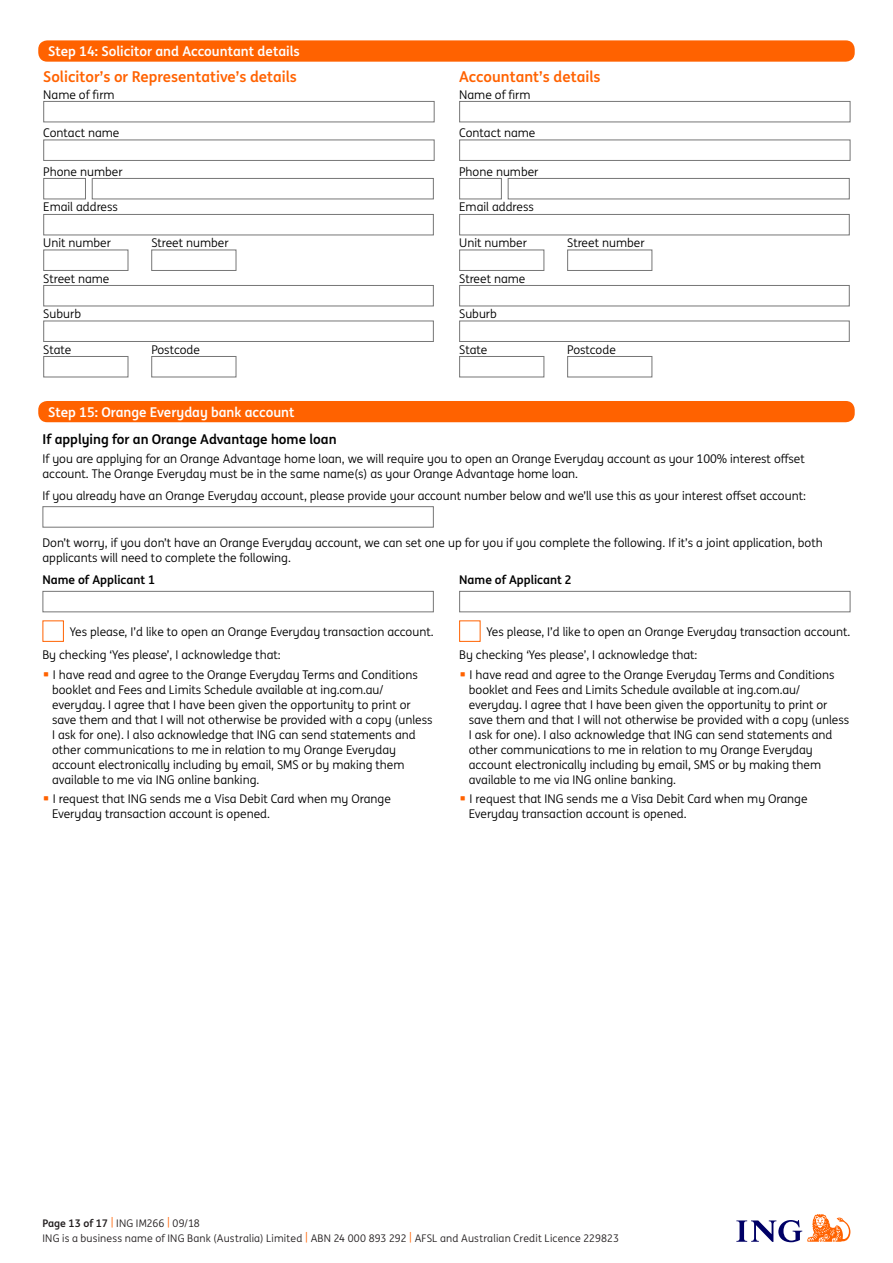
<style>
.page{position:relative;width:893px;height:1263px;background:#fff}
.page>*{position:absolute;margin:0;border:0;box-sizing:border-box;transform-origin:0 0}
.t1{font:700 15px "ING Me";color:#ff6200}
.t2{font:700 13.5px "ING Me";color:#fff}
.t3{font:700 13.5px "ING Me";color:#000}
.t4{font:12px/15px "ING Me";color:#000}
.t5{font:700 12px "ING Me";color:#000}
.t6{font:10.5px/15px "ING Me";letter-spacing:.015em;color:#231f20}
.s1{font-size:22.5px;color:#ff6200}
.s2{font-weight:700}
.s3{color:#ff6200}
</style>
<div class="page">
<svg style="left:736px;top:1214px;width:114px;height:28px"></svg>
<div style="left:43px;top:101px;width:392px;height:21px;background:#fff;border:1px solid #767676"></div>
<div style="left:43px;top:140px;width:392px;height:21px;background:#fff;border:1px solid #767676"></div>
<div style="left:43px;top:178px;width:43px;height:21px;border:1px solid #767676"></div>
<div style="left:92px;top:178px;width:342px;height:21px;background:#fff;border:1px solid #767676"></div>
<div style="left:43px;top:214px;width:391px;height:21px;background:#fff;border:1px solid #767676"></div>
<div style="left:43px;top:250px;width:85px;height:21px;background:#fff;border:1px solid #767676"></div>
<div style="left:151px;top:250px;width:85px;height:21px;background:#fff;border:1px solid #767676"></div>
<div style="left:43px;top:285px;width:391px;height:21px;background:#fff;border:1px solid #767676"></div>
<div style="left:43px;top:321px;width:391px;height:21px;background:#fff;border:1px solid #767676"></div>
<div style="left:43px;top:356px;width:85px;height:21px;background:#fff;border:1px solid #767676"></div>
<div style="left:151px;top:356px;width:85px;height:21px;background:#fff;border:1px solid #767676"></div>
<div style="left:459px;top:101px;width:391px;height:21px;background:#fff;border:1px solid #767676"></div>
<div style="left:459px;top:140px;width:391px;height:21px;background:#fff;border:1px solid #767676"></div>
<div style="left:459px;top:178px;width:43px;height:21px;border:1px solid #767676"></div>
<div style="left:508px;top:178px;width:342px;height:21px;background:#fff;border:1px solid #767676"></div>
<div style="left:459px;top:214px;width:391px;height:21px;background:#fff;border:1px solid #767676"></div>
<div style="left:459px;top:250px;width:85px;height:21px;background:#fff;border:1px solid #767676"></div>
<div style="left:567px;top:250px;width:85px;height:21px;background:#fff;border:1px solid #767676"></div>
<div style="left:459px;top:285px;width:391px;height:21px;background:#fff;border:1px solid #767676"></div>
<div style="left:459px;top:321px;width:391px;height:21px;background:#fff;border:1px solid #767676"></div>
<div style="left:459px;top:356px;width:85px;height:21px;background:#fff;border:1px solid #767676"></div>
<div style="left:567px;top:356px;width:85px;height:21px;background:#fff;border:1px solid #767676"></div>
<div style="left:38px;top:40px;width:817px;height:22px;background:#ff6200;border-radius:9px"></div>
<div style="left:43px;top:506px;width:391px;height:21px;border:1px solid #767676"></div>
<div style="left:38px;top:401px;width:817px;height:21px;background:#ff6200;border-radius:9px"></div>
<div style="left:43px;top:591px;width:391px;height:21px;border:1px solid #767676"></div>
<div style="left:43px;top:620px;width:21px;height:22px;border:1px solid #ff6200"></div>
<div style="left:459px;top:591px;width:391px;height:21px;border:1px solid #767676"></div>
<div style="left:459px;top:620px;width:21px;height:22px;border:1px solid #ff6200"></div>
<p class="t2" style="left:48px;top:40px;width:253px">Step 14: Solicitor and Accountant details</p>
<p class="t1" style="left:43px;top:64px;width:255px">Solicitor’s or Representative’s details</p>
<p class="t4" style="left:43px;top:86px;width:73px">Name of firm</p>
<p class="t4" style="left:43px;top:125px;width:78px">Contact name</p>
<p class="t4" style="left:43px;top:164px;width:81px">Phone number</p>
<p class="t4" style="left:43px;top:199px;width:76px">Email address</p>
<p class="t4" style="left:43px;top:235px;width:69px">Unit number</p>
<p class="t4" style="left:151px;top:235px;width:79px">Street number</p>
<p class="t4" style="left:43px;top:271px;width:68px">Street name</p>
<p class="t4" style="left:43px;top:306px;width:39px">Suburb</p>
<p class="t4" style="left:43px;top:342px;width:30px">State</p>
<p class="t4" style="left:151px;top:342px;width:50px">Postcode</p>
<p class="t2" style="left:48px;top:401px;width:248px">Step 15: Orange Everyday bank account</p>
<p class="t1" style="left:459px;top:64px;width:143px">Accountant’s details</p>
<p class="t4" style="left:459px;top:86px;width:73px">Name of firm</p>
<p class="t4" style="left:459px;top:125px;width:78px">Contact name</p>
<p class="t4" style="left:459px;top:164px;width:81px">Phone number</p>
<p class="t4" style="left:459px;top:199px;width:76px">Email address</p>
<p class="t4" style="left:459px;top:235px;width:69px">Unit number</p>
<p class="t4" style="left:567px;top:235px;width:79px">Street number</p>
<p class="t4" style="left:459px;top:271px;width:68px">Street name</p>
<p class="t4" style="left:459px;top:306px;width:39px">Suburb</p>
<p class="t4" style="left:459px;top:342px;width:30px">State</p>
<p class="t4" style="left:567px;top:342px;width:50px">Postcode</p>
<p class="t3" style="left:43px;top:428px;width:296px">If applying for an Orange Advantage home loan</p>
<p class="t4" style="left:43px;top:451px;width:764px">If you are applying for an Orange Advantage home loan, we will require you to open an Orange Everyday account as your 100% interest offset account. The Orange Everyday must be in the same name(s) as your Orange Advantage home loan.</p>
<p class="t4" style="left:43px;top:487px;width:765px">If you already have an Orange Everyday account, please provide your account number below and we’ll use this as your interest offset account:</p>
<p class="t4" style="left:43px;top:534px;width:782px">Don’t worry, if you don’t have an Orange Everyday account, we can set one up for you if you complete the following. If it’s a joint application, both applicants will need to complete the following.</p>
<p class="t5" style="left:43px;top:570px;width:114px">Name of Applicant 1</p>
<p class="t4" style="left:43px;top:619px;width:393px;line-height:23.5px;text-indent:27px">Yes please, I’d like to open an Orange Everyday transaction account.<br>By checking ‘Yes please’, I acknowledge that:</p>
<p class="t4" style="left:52px;top:666px;width:382px;text-indent:-10px"><span class="s1">•</span> I have read and agree to the Orange Everyday Terms and Conditions booklet and Fees and Limits Schedule available at ing.com.au/ everyday. I agree that I have been given the opportunity to print or save them and that I will not otherwise be provided with a copy (unless I ask for one). I also acknowledge that ING can send statements and other communications to me in relation to my Orange Everyday account electronically including by email, SMS or by making them available to me via ING online banking.</p>
<p class="t4" style="left:52px;top:790px;width:340px;text-indent:-10px"><span class="s1">•</span> I request that ING sends me a Visa Debit Card when my Orange<br>Everyday transaction account is opened.</p>
<p class="t5" style="left:459px;top:570px;width:114px">Name of Applicant 2</p>
<p class="t4" style="left:459px;top:619px;width:393px;line-height:23.5px;text-indent:27px">Yes please, I’d like to open an Orange Everyday transaction account.<br>By checking ‘Yes please’, I acknowledge that:</p>
<p class="t4" style="left:469px;top:666px;width:382px;text-indent:-10px"><span class="s1">•</span> I have read and agree to the Orange Everyday Terms and Conditions booklet and Fees and Limits Schedule available at ing.com.au/ everyday. I agree that I have been given the opportunity to print or save them and that I will not otherwise be provided with a copy (unless I ask for one). I also acknowledge that ING can send statements and other communications to me in relation to my Orange Everyday account electronically including by email, SMS or by making them available to me via ING online banking.</p>
<p class="t4" style="left:469px;top:790px;width:340px;text-indent:-10px"><span class="s1">•</span> I request that ING sends me a Visa Debit Card when my Orange<br>Everyday transaction account is opened.</p>
<p class="t6" style="left:43px;top:1215px;width:578px"><span class="s2">Page 13 of 17</span> <span class="s3">|</span> ING IM266 <span class="s3">|</span> 09/18<br>ING is a business name of ING Bank (Australia) Limited <span class="s3">|</span> ABN 24 000 893 292 <span class="s3">|</span> AFSL and Australian Credit Licence 229823</p>
</div>
